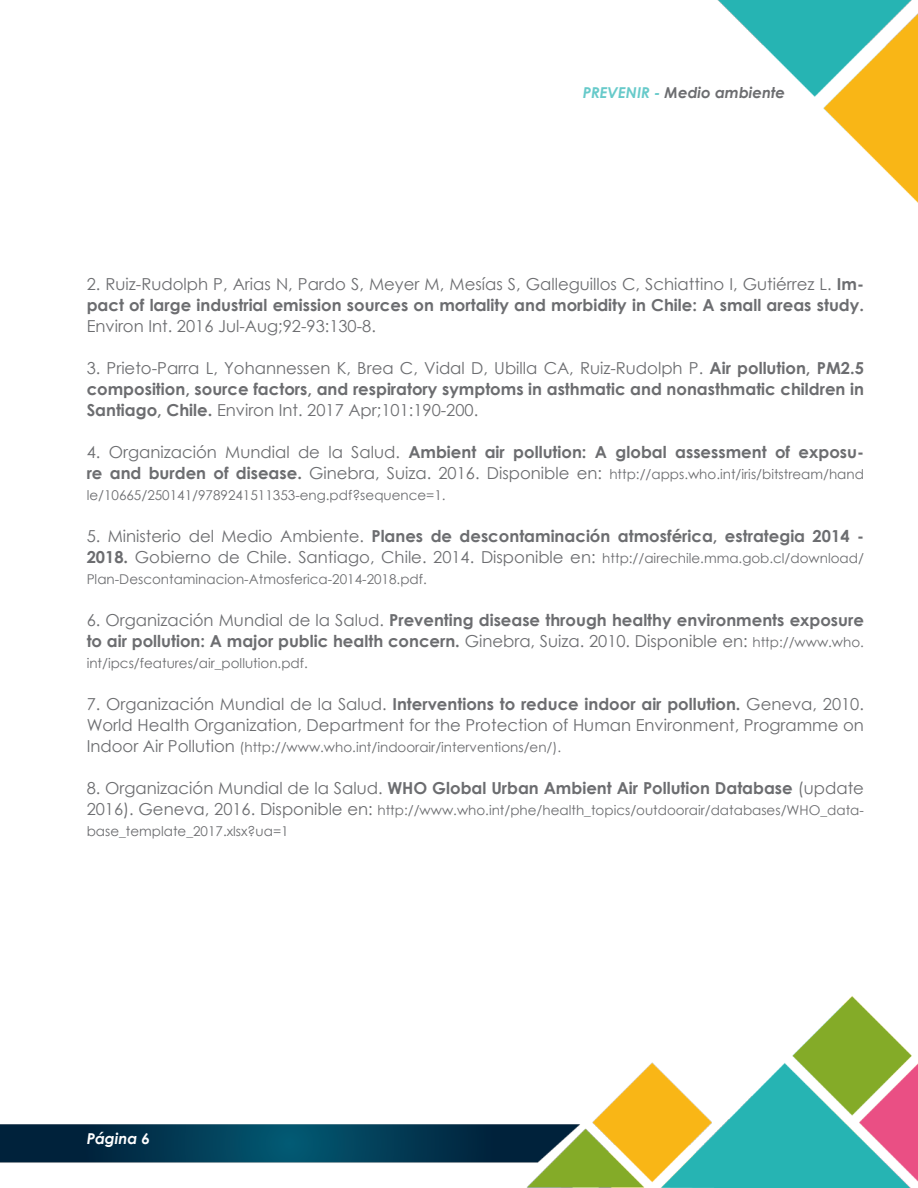
<style>
.page{position:relative;width:918px;height:1188px;background:#fff}
.page>*{position:absolute;margin:0;border:0;box-sizing:border-box;transform-origin:0 0}
.t1{font:700 16.5px/21px "Century Gothic";color:#6c6d70}
.t2{font:16.5px/21px "Century Gothic";color:#6c6d70}
.t3{font:italic 700 15px "Century Gothic";color:#6c6d70}
.t4{font:italic 700 15px "Century Gothic";color:#fff}
.t5{font:13.5px/21px "Century Gothic";color:#6c6d70}
.s1{color:#67caca}
.s2{font-weight:400}
.s3{font-weight:700;font-size:16.5px}
.s4{font-size:16.5px}
.s5{font-weight:700}
.s6{font-size:13.5px}
.s7{font-weight:400;font-size:13.5px}
</style>
<div class="page">
<img style="left:0;top:0;width:918px;height:1188px">
<p class="t3" style="left:583px;top:81px;width:204px"><span class="s1">PREVENIR -</span> Medio ambiente</p>
<p class="t1" style="left:87px;top:273px;width:779px"><span class="s2">2. Ruiz-Rudolph P, Arias N, Pardo S, Meyer M, Mesías S, Galleguillos C, Schiattino I, Gutiérrez L.</span> Im&shy;pact of large industrial emission sources on mortality and morbidity in Chile: A small areas study.</p>
<p class="t2" style="left:87px;top:315px;width:291px">Environ Int. 2016 Jul-Aug;92-93:130-8.</p>
<p class="t1" style="left:87px;top:357px;width:779px;text-align:justify"><span class="s2">3. Prieto-Parra L, Yohannessen K, Brea C, Vidal D, Ubilla CA, Ruiz-Rudolph P.</span> Air pollution, PM2.5 composition, source factors, and respiratory symptoms in asthmatic and nonasthmatic children in Santiago, Chile. <span class="s2">Environ Int. 2017 Apr;101:190-200.</span></p>
<p class="t1" style="left:87px;top:441px;width:779px"><span class="s2">4. Organización Mundial de la Salud.</span> Ambient air pollution: A global assessment of exposu-</p>
<p class="t5" style="left:87px;top:463px;width:779px"><span class="s3">re and burden of disease.</span> <span class="s4">Ginebra, Suiza. 2016. Disponible en:</span> http://apps.who.int/iris/bitstream/hand le/10665/250141/9789241511353-eng.pdf?sequence=1.</p>
<p class="t2" style="left:87px;top:525px;width:779px">5. Ministerio del Medio Ambiente. <span class="s5">Planes de descontaminación atmosférica, estrategia 2014 -<br>2018.</span> Gobierno de Chile. Santiago, Chile. 2014. Disponible en: <span class="s6">http://airechile.mma.gob.cl/download/</span></p>
<p class="t5" style="left:87px;top:568px;width:342px">Plan-Descontaminacion-Atmosferica-2014-2018.pdf.</p>
<p class="t1" style="left:87px;top:609px;width:779px"><span class="s2">6. Organización Mundial de la Salud.</span> Preventing disease through healthy environments exposure to air pollution: A major public health concern. <span class="s2">Ginebra, Suiza. 2010. Disponible en:</span> <span class="s7">http://www.who.</span></p>
<p class="t5" style="left:87px;top:652px;width:223px">int/ipcs/features/air_pollution.pdf.</p>
<p class="t2" style="left:87px;top:693px;width:779px">7. Organización Mundial de la Salud. <span class="s5">Interventions to reduce indoor air pollution.</span> Geneva, 2010.<br>World Health Organization, Department for the Protection of Human Environment, Programme on</p>
<p class="t5" style="left:87px;top:736px;width:476px"><span class="s4">Indoor Air Pollution</span> (http://www.who.int/indoorair/interventions/en/).</p>
<p class="t1" style="left:87px;top:777px;width:779px"><span class="s2">8. Organización Mundial de la Salud.</span> WHO Global Urban Ambient Air Pollution Database <span class="s2">(update</span></p>
<p class="t5" style="left:87px;top:799px;width:779px"><span class="s4">2016). Geneva, 2016. Disponible en:</span> http://www.who.int/phe/health_topics/outdoorair/databases/WHO_data&shy;base_template_2017.xlsx?ua=1</p>
<p class="t4" style="left:87px;top:1127px;width:65px">Página 6</p>
</div>
